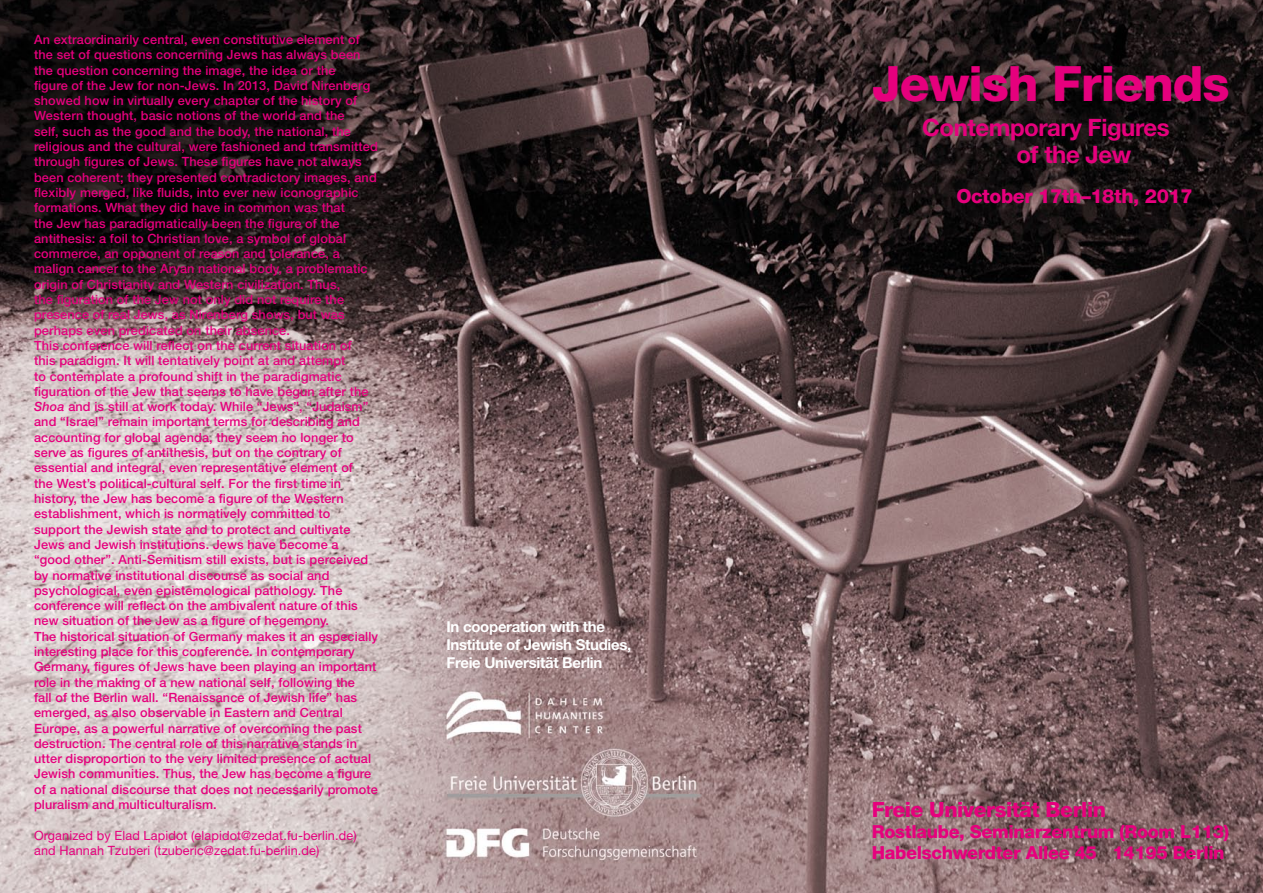
<style>
.page{position:relative;width:1263px;height:893px;background:#fff}
.page>*{position:absolute;margin:0;border:0;box-sizing:border-box;transform-origin:0 0}
.t1{font:800 48.75px "Helvetica Neue";letter-spacing:-.02em;color:#e6007d}
.t2{font:700 24px/27px "Helvetica Neue";letter-spacing:-.02em;color:#e6007d}
.t3{font:800 21px "Helvetica Neue";letter-spacing:-.02em;color:#e6007d}
.t4{font:800 19.5px "Helvetica Neue";letter-spacing:-.02em;color:#e6007d}
.t5{font:800 18px/21px "Helvetica Neue";letter-spacing:-.02em;color:#e6007d}
.t6{font:700 15px/18px "Helvetica Neue";letter-spacing:-.02em;color:#fff}
.t7{font:500 12.75px/15.3px "Helvetica Neue";letter-spacing:.01em;color:#e6007d}
.t8{font:12.75px/15.3px "Helvetica Neue";letter-spacing:.01em;color:#e6007d}
.s1{font-style:italic}
</style>
<div class="page">
<img style="left:0;top:0;width:1263px;height:893px">
<p class="t7" style="left:34px;top:32px;width:345px">An extraordinarily central, even constitutive element of the set of questions concerning Jews has always been the question concerning the image, the idea or the<br>figure of the Jew for non-Jews. In 2013, David Nirenberg showed how in virtually every chapter of the history of Western thought, basic notions of the world and the<br>self, such as the good and the body, the national, the religious and the cultural, were fashioned and transmitted through figures of Jews. These figures have not always been coherent; they presented contradictory images, and flexibly merged, like fluids, into ever new iconographic formations. What they did have in common was that<br>the Jew has paradigmatically been the figure of the antithesis: a foil to Christian love, a symbol of global commerce, an opponent of reason and tolerance, a malign cancer to the Aryan national body, a problematic origin of Christianity and Western civilization. Thus,<br>the figuration of the Jew not only did not require the presence of real Jews, as Nirenberg shows, but was perhaps even predicated on their absence.<br>This conference will reflect on the current situation of<br>this paradigm. It will tentatively point at and attempt<br>to contemplate a profound shift in the paradigmatic figuration of the Jew that seems to have begun after the <span class="s1">Shoa</span> and is still at work today. While “Jews”, “Judaism” and “Israel” remain important terms for describing and accounting for global agenda, they seem no longer to serve as figures of antithesis, but on the contrary of essential and integral, even representative element of<br>the West’s political-cultural self. For the first time in history, the Jew has become a figure of the Western establishment, which is normatively committed to support the Jewish state and to protect and cultivate Jews and Jewish institutions. Jews have become a “good other”. Anti-Semitism still exists, but is perceived by normative institutional discourse as social and psychological, even epistemological pathology. The conference will reflect on the ambivalent nature of this new situation of the Jew as a figure of hegemony.<br>The historical situation of Germany makes it an especially interesting place for this conference. In contemporary Germany, figures of Jews have been playing an important role in the making of a new national self, following the<br>fall of the Berlin wall. “Renaissance of Jewish life” has emerged, as also observable in Eastern and Central Europe, as a powerful narrative of overcoming the past destruction. The central role of this narrative stands in utter disproportion to the very limited presence of actual Jewish communities. Thus, the Jew has become a figure of a national discourse that does not necessarily promote pluralism and multiculturalism.</p>
<p class="t8" style="left:34px;top:827px;width:324px">Organized by Elad Lapidot (elapidot@zedat.fu-berlin.de) and Hannah Tzuberi (tzuberic@zedat.fu-berlin.de)</p>
<p class="t6" style="left:446px;top:617px;width:186px">In cooperation with the<br>Institute of Jewish Studies,<br>Freie Universität Berlin</p>
<h1 class="t1" style="left:872px;top:55px;width:359px">Jewish Friends</h1>
<h2 class="t2" style="left:1016px;top:113px;width:155px;text-indent:-94px">Contemporary Figures of the Jew</h2>
<h3 class="t4" style="left:956px;top:185px;width:238px">October 17th–18th, 2017</h3>
<h3 class="t3" style="left:872px;top:797px;width:236px">Freie Universität Berlin</h3>
<h3 class="t5" style="left:872px;top:821px;width:359px">Rostlaube, Seminarzentrum (Room L113)<br>Habelschwerdter Allee 45 14195 Berlin</h3>
</div>
